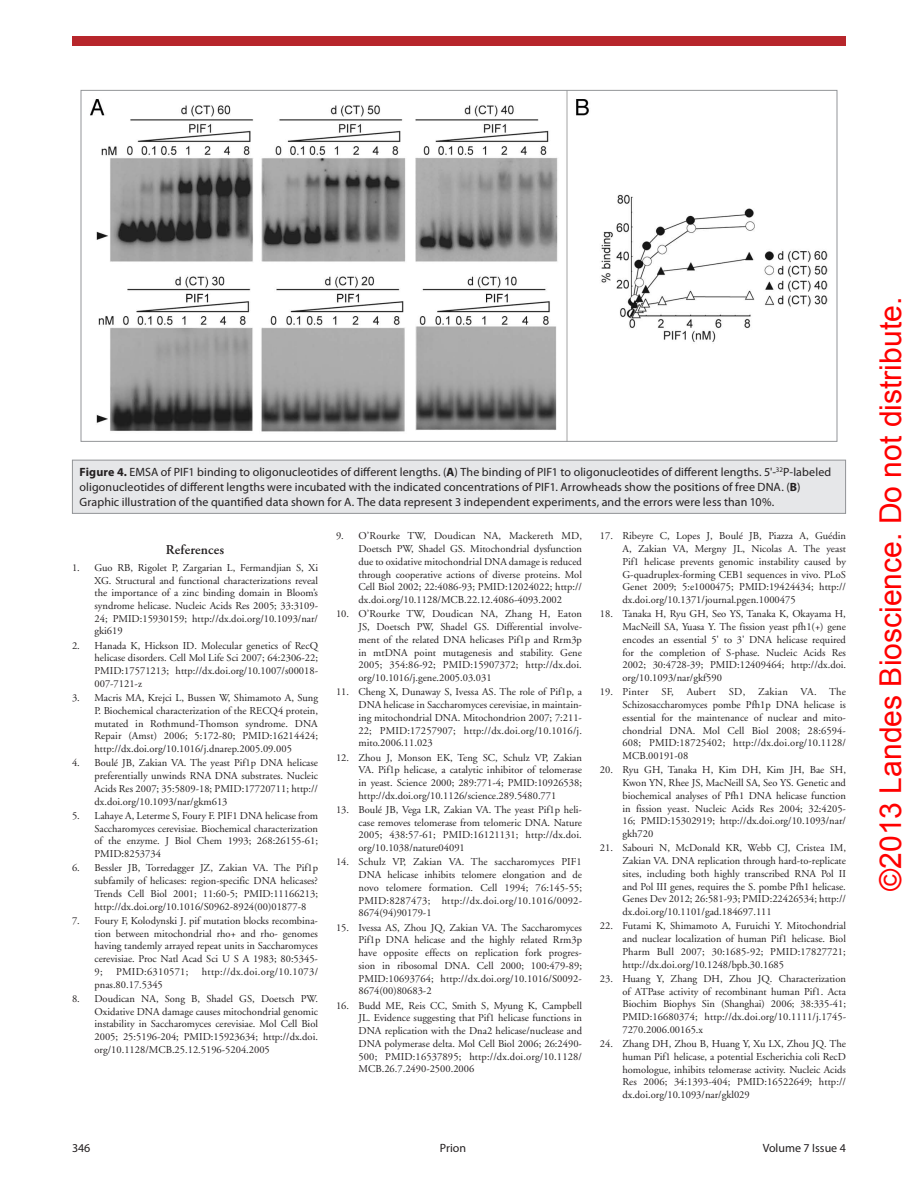
<style>
.page{position:relative;width:918px;height:1188px;background:#fff}
.page>*{position:absolute;margin:0;border:0;box-sizing:border-box;transform-origin:0 0}
.t1{font:30.15px "Arial";color:#f00}
.t2{font:600 13.5px "Adobe Garamond";letter-spacing:.01em;color:#231f20}
.t3{font:12px/15px "Myriad Pro";letter-spacing:.01em;color:#231f20}
.t4{font:10.5px/12.8px "Adobe Garamond";color:#231f20;text-align:justify}
.t5{font:10.5px "Adobe Garamond";letter-spacing:.025em;color:#231f20}
.s1{font-weight:700}
</style>
<div class="page">
<div style="left:72px;top:36px;width:774px;height:10px;background:#b7262b"></div>
<div style="left:72px;top:460px;width:774px;height:53px;background:#e6e7e9"></div>
<div style="left:72px;top:460px;width:774px;height:54px;border:1px solid #939598"></div>
<img style="left:90px;top:92px;width:738px;height:348px">
<p class="t3" style="left:80px;top:465px;width:753px"><span class="s1">Figure 4.</span> EMSA of PIF1 binding to oligonucleotides of different lengths. (<span class="s1">A</span>) The binding of PIF1 to oligonucleotides of different lengths. 5'-<sup>32</sup>P-labeled oligonucleotides of different lengths were incubated with the indicated concentrations of PIF1. Arrowheads show the positions of free DNA. (<span class="s1">B</span>)<br>Graphic illustration of the quantified data shown for A. The data represent 3 independent experiments, and the errors were less than 10%.</p>
<p class="t2" style="left:166px;top:542px;width:60px">References</p>
<p class="t4" style="left:95px;top:561px;width:225px;text-indent:-23px">1. Guo RB, Rigolet P, Zargarian L, Fermandjian S, Xi XG. Structural and functional characterizations reveal the importance of a zinc binding domain in Bloom’s syndrome helicase. Nucleic Acids Res 2005; 33:3109- 24; PMID:15930159; http://dx.doi.org/10.1093/nar/ gki619</p>
<p class="t4" style="left:95px;top:639px;width:225px;text-indent:-23px">2. Hanada K, Hickson ID. Molecular genetics of RecQ helicase disorders. Cell Mol Life Sci 2007; 64:2306-22; PMID:17571213; http://dx.doi.org/10.1007/s00018- 007-7121-z</p>
<p class="t4" style="left:95px;top:692px;width:225px;text-indent:-23px">3. Macris MA, Krejci L, Bussen W, Shimamoto A, Sung P. Biochemical characterization of the RECQ4 protein, mutated in Rothmund-Thomson syndrome. DNA Repair (Amst) 2006; 5:172-80; PMID:16214424; http://dx.doi.org/10.1016/j.dnarep.2005.09.005</p>
<p class="t4" style="left:95px;top:757px;width:225px;text-indent:-23px">4. Boulé JB, Zakian VA. The yeast Pif1p DNA helicase preferentially unwinds RNA DNA substrates. Nucleic Acids Res 2007; 35:5809-18; PMID:17720711; http:// dx.doi.org/10.1093/nar/gkm613</p>
<p class="t4" style="left:95px;top:810px;width:225px;text-indent:-23px">5. Lahaye A, Leterme S, Foury F. PIF1 DNA helicase from Saccharomyces cerevisiae. Biochemical characterization of the enzyme. J Biol Chem 1993; 268:26155-61; PMID:8253734</p>
<p class="t4" style="left:95px;top:862px;width:225px;text-indent:-23px">6. Bessler JB, Torredagger JZ, Zakian VA. The Pif1p subfamily of helicases: region-specific DNA helicases?<br>Trends Cell Biol 2001; 11:60-5; PMID:11166213; http://dx.doi.org/10.1016/S0962-8924(00)01877-8</p>
<p class="t4" style="left:95px;top:915px;width:225px;text-indent:-23px">7. Foury F, Kolodynski J. pif mutation blocks recombina&shy;tion between mitochondrial rho+ and rho- genomes having tandemly arrayed repeat units in Saccharomyces cerevisiae. Proc Natl Acad Sci U S A 1983; 80:5345- 9;</p>
<p class="t5" style="left:116px;top:966px;width:74px">PMID:6310571;</p>
<p class="t5" style="left:202px;top:966px;width:118px">http://dx.doi.org/10.1073/</p>
<p class="t4" style="left:95px;top:978px;width:70px">pnas.80.17.5345</p>
<p class="t4" style="left:95px;top:992px;width:225px;text-indent:-23px">8. Doudican NA, Song B, Shadel GS, Doetsch PW.<br>Oxidative DNA damage causes mitochondrial genomic instability in Saccharomyces cerevisiae. Mol Cell Biol 2005; 25:5196-204; PMID:15923634; http://dx.doi. org/10.1128/MCB.25.12.5196-5204.2005</p>
<p class="t4" style="left:359px;top:530px;width:225px;text-indent:-23px">9. O’Rourke TW, Doudican NA, Mackereth MD, Doetsch PW, Shadel GS. Mitochondrial dysfunction due to oxidative mitochondrial DNA damage is reduced through cooperative actions of diverse proteins. Mol Cell Biol 2002; 22:4086-93; PMID:12024022; http:// dx.doi.org/10.1128/MCB.22.12.4086-4093.2002</p>
<p class="t4" style="left:359px;top:608px;width:225px;text-indent:-23px">10. O’Rourke TW, Doudican NA, Zhang H, Eaton JS, Doetsch PW, Shadel GS. Differential involve&shy;ment of the related DNA helicases Pif1p and Rrm3p in mtDNA point mutagenesis and stability. Gene 2005; 354:86-92; PMID:15907372; http://dx.doi. org/10.1016/j.gene.2005.03.031</p>
<p class="t4" style="left:359px;top:686px;width:225px;text-indent:-23px">11. Cheng X, Dunaway S, Ivessa AS. The role of Pif1p, a DNA helicase in Saccharomyces cerevisiae, in maintain&shy;ing mitochondrial DNA. Mitochondrion 2007; 7:211- 22; PMID:17257907; http://dx.doi.org/10.1016/j. mito.2006.11.023</p>
<p class="t4" style="left:359px;top:751px;width:225px;text-indent:-23px">12. Zhou J, Monson EK, Teng SC, Schulz VP, Zakian VA. Pif1p helicase, a catalytic inhibitor of telomerase in yeast. Science 2000; 289:771-4; PMID:10926538; http://dx.doi.org/10.1126/science.289.5480.771</p>
<p class="t4" style="left:359px;top:804px;width:225px;text-indent:-23px">13. Boulé JB, Vega LR, Zakian VA. The yeast Pif1p heli&shy;case removes telomerase from telomeric DNA. Nature 2005; 438:57-61; PMID:16121131; http://dx.doi. org/10.1038/nature04091</p>
<p class="t4" style="left:359px;top:856px;width:225px;text-indent:-23px">14. Schulz VP, Zakian VA. The saccharomyces PIF1<br>DNA helicase inhibits telomere elongation and de novo telomere formation. Cell 1994; 76:145-55; PMID:8287473; http://dx.doi.org/10.1016/0092- 8674(94)90179-1</p>
<p class="t4" style="left:359px;top:921px;width:225px;text-indent:-23px">15. Ivessa AS, Zhou JQ, Zakian VA. The Saccharomyces Pif1p DNA helicase and the highly related Rrm3p have opposite effects on replication fork progres&shy;sion in ribosomal DNA. Cell 2000; 100:479-89; PMID:10693764; http://dx.doi.org/10.1016/S0092- 8674(00)80683-2</p>
<p class="t4" style="left:359px;top:999px;width:225px;text-indent:-23px">16. Budd ME, Reis CC, Smith S, Myung K, Campbell JL. Evidence suggesting that Pif1 helicase functions in DNA replication with the Dna2 helicase/nuclease and DNA polymerase delta. Mol Cell Biol 2006; 26:2490- 500; PMID:16537895; http://dx.doi.org/10.1128/ MCB.26.7.2490-2500.2006</p>
<p class="t4" style="left:622px;top:530px;width:225px;text-indent:-23px">17. Ribeyre C, Lopes J, Boulé JB, Piazza A, Guédin A, Zakian VA, Mergny JL, Nicolas A. The yeast Pif1 helicase prevents genomic instability caused by G-quadruplex-forming CEB1 sequences in vivo. PLoS Genet 2009; 5:e1000475; PMID:19424434; http:// dx.doi.org/10.1371/journal.pgen.1000475</p>
<p class="t4" style="left:622px;top:608px;width:225px;text-indent:-23px">18. Tanaka H, Ryu GH, Seo YS, Tanaka K, Okayama H, MacNeill SA, Yuasa Y. The fission yeast pfh1(+) gene encodes an essential 5' to 3' DNA helicase required for the completion of S-phase. Nucleic Acids Res 2002; 30:4728-39; PMID:12409464; http://dx.doi. org/10.1093/nar/gkf590</p>
<p class="t4" style="left:622px;top:686px;width:225px;text-indent:-23px">19. Pinter SF, Aubert SD, Zakian VA. The Schizosaccharomyces pombe Pfh1p DNA helicase is essential for the maintenance of nuclear and mito&shy;chondrial DNA. Mol Cell Biol 2008; 28:6594- 608; PMID:18725402; http://dx.doi.org/10.1128/ MCB.00191-08</p>
<p class="t4" style="left:622px;top:764px;width:225px;text-indent:-23px">20. Ryu GH, Tanaka H, Kim DH, Kim JH, Bae SH, Kwon YN, Rhee JS, MacNeill SA, Seo YS. Genetic and biochemical analyses of Pfh1 DNA helicase function in fission yeast. Nucleic Acids Res 2004; 32:4205- 16; PMID:15302919; http://dx.doi.org/10.1093/nar/ gkh720</p>
<p class="t4" style="left:622px;top:842px;width:225px;text-indent:-23px">21. Sabouri N, McDonald KR, Webb CJ, Cristea IM, Zakian VA. DNA replication through hard-to-replicate sites, including both highly transcribed RNA Pol II and Pol III genes, requires the S. pombe Pfh1 helicase.<br>Genes Dev 2012; 26:581-93; PMID:22426534; http:// dx.doi.org/10.1101/gad.184697.111</p>
<p class="t4" style="left:622px;top:920px;width:225px;text-indent:-23px">22. Futami K, Shimamoto A, Furuichi Y. Mitochondrial and nuclear localization of human Pif1 helicase. Biol Pharm Bull 2007; 30:1685-92; PMID:17827721; http://dx.doi.org/10.1248/bpb.30.1685</p>
<p class="t4" style="left:622px;top:972px;width:225px;text-indent:-23px">23. Huang Y, Zhang DH, Zhou JQ. Characterization of ATPase activity of recombinant human Pif1. Acta Biochim Biophys Sin (Shanghai) 2006; 38:335-41; PMID:16680374; http://dx.doi.org/10.1111/j.1745- 7270.2006.00165.x</p>
<p class="t4" style="left:622px;top:1038px;width:225px;text-indent:-23px">24. Zhang DH, Zhou B, Huang Y, Xu LX, Zhou JQ. The human Pif1 helicase, a potential Escherichia coli RecD homologue, inhibits telomerase activity. Nucleic Acids Res 2006; 34:1393-404; PMID:16522649; http:// dx.doi.org/10.1093/nar/gkl029</p>
<p class="t3" style="left:72px;top:1140px;width:20px">346</p>
<p class="t3" style="left:440px;top:1140px;width:28px">Prion</p>
<p class="t3" style="left:763px;top:1140px;width:85px">Volume 7 Issue 4</p>
<h1 class="t1" style="left:871px;top:891px;width:595px;rotate:-90deg">©2013 Landes Bioscience. Do not distribute.</h1>
</div>
